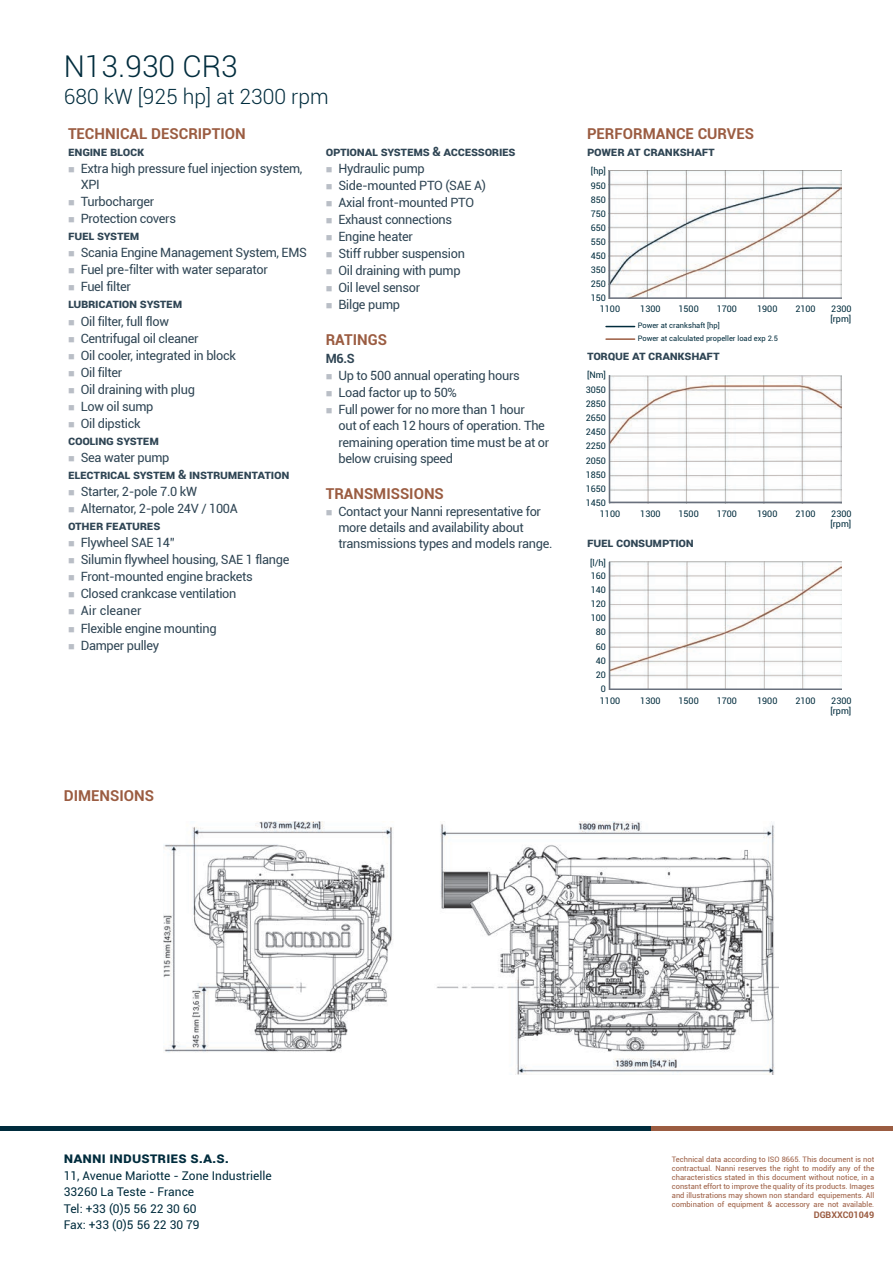
<style>
.page{position:relative;width:893px;height:1263px;background:#fff}
.page>*{position:absolute;margin:0;border:0;box-sizing:border-box;transform-origin:0 0}
.t1{font:300 30px "Roboto";color:#002c3d}
.t2{font:300 21px "Roboto";color:#002c3d}
.t3{font:700 15px "Roboto";color:#9b5c41}
.t4{font:700 15px "Roboto";color:#002c3d}
.t5{font:12.75px/17.1px "Roboto";letter-spacing:-.025em;color:#2f4554}
.t6{font:700 12.75px "Roboto";letter-spacing:-.025em;color:#2f4554}
.t7{font:12px/16.5px "Roboto";color:#002c3d}
.t8{font:9px/14.1px "Roboto";color:#002c3d;text-align:justify}
.t9{font:700 9px "Roboto";color:#9b5c41}
.t10{font:7.5px/9px "Roboto";color:#9b5c41;text-align:justify}
.t11{font:7.5px/12.9px "Roboto";color:#002c3d}
</style>
<div class="page">
<hr style="left:0;top:1126px;width:651px;height:4px;background:#002c3d">
<hr style="left:651px;top:1126px;width:242px;height:4px;background:#9b5c41">
<img style="left:610px;top:171px;width:232px;height:126px">
<img style="left:610px;top:375px;width:232px;height:127px">
<img style="left:610px;top:562px;width:232px;height:126px">
<img style="left:164px;top:822px;width:614px;height:252px">
<hr style="left:609px;top:171px;width:1px;height:128px;background:#69707d">
<hr style="left:609px;top:375px;width:1px;height:128px;background:#69707d">
<hr style="left:609px;top:562px;width:1px;height:128px;background:#69707d">
<hr style="left:609px;top:297px;width:233px;height:2px;background:#69707d">
<hr style="left:609px;top:502px;width:233px;height:1px;background:#69707d">
<hr style="left:609px;top:688px;width:233px;height:2px;background:#69707d">
<svg style="left:606px;top:326px;width:29px;height:1px"></svg>
<hr style="left:606px;top:338px;width:29px;height:2px;background:#9b5c41">
<h1 class="t1" style="left:64px;top:45px;width:176px">N13.930 CR3</h1>
<h2 class="t2" style="left:64px;top:82px;width:266px">680 kW [925 hp] at 2300 rpm</h2>
<p class="t3" style="left:68px;top:123px;width:179px">TECHNICAL DESCRIPTION</p>
<p class="t6" style="left:68px;top:142px;width:78px">ENGINE BLOCK</p>
<p class="t5" style="left:81px;top:160px;width:223px">Extra high pressure fuel injection system,<br>XPI<br>Turbocharger<br>Protection covers</p>
<p class="t6" style="left:68px;top:227px;width:73px">FUEL SYSTEM</p>
<p class="t5" style="left:81px;top:244px;width:228px">Scania Engine Management System, EMS<br>Fuel pre-filter with water separator<br>Fuel filter</p>
<p class="t6" style="left:68px;top:295px;width:114px">LUBRICATION SYSTEM</p>
<p class="t5" style="left:81px;top:312px;width:157px">Oil filter, full flow<br>Centrifugal oil cleaner<br>Oil cooler, integrated in block<br>Oil filter<br>Oil draining with plug<br>Low oil sump<br>Oil dipstick</p>
<p class="t6" style="left:68px;top:431px;width:93px">COOLING SYSTEM</p>
<p class="t5" style="left:81px;top:448px;width:90px">Sea water pump</p>
<p class="t6" style="left:68px;top:465px;width:132px">ELECTRICAL SYSTEM &amp; INSTRUMENTATION</p>
<p class="t5" style="left:81px;top:482px;width:159px">Starter, 2-pole 7.0 kW<br>Alternator, 2-pole 24V / 100A</p>
<p class="t6" style="left:68px;top:517px;width:94px">OTHER FEATURES</p>
<p class="t5" style="left:81px;top:534px;width:210px">Flywheel SAE 14’’<br>Silumin flywheel housing, SAE 1 flange<br>Front-mounted engine brackets<br>Closed crankcase ventilation<br>Air cleaner<br>Flexible engine mounting<br>Damper pulley</p>
<p class="t6" style="left:326px;top:142px;width:22px">OPTION</p>
<p class="t6" style="left:365px;top:142px;width:87px">AL SYSTEMS &amp; ACCESSOR</p>
<p class="t6" style="left:499px;top:142px;width:11px">IES</p>
<p class="t5" style="left:338px;top:159px;width:149px">Hydraulic pump<br>Side-mounted PTO (SAE A)<br>Axial front-mounted PTO<br>Exhaust connections<br>Engine heater<br>Stiff rubber suspension<br>Oil draining with pump<br>Oil level sensor<br>Bilge pump</p>
<p class="t3" style="left:326px;top:329px;width:63px">RATINGS</p>
<p class="t6" style="left:326px;top:349px;width:31px">M6.S</p>
<p class="t5" style="left:338px;top:367px;width:212px;line-height:16.5px">Up to 500 annual operating hours<br>Load factor up to 50%<br>Full power for no more than 1 hour<br>out of each 12 hours of operation. The remaining operation time must be at or below cruising speed</p>
<p class="t3" style="left:326px;top:483px;width:120px">TRANSMISSIONS</p>
<p class="t5" style="left:338px;top:503px;width:215px;line-height:16.2px">Contact your Nanni representative for more details and availability about transmissions types and models range.</p>
<p class="t3" style="left:64px;top:785px;width:92px">DIMENSIONS</p>
<p class="t3" style="left:587px;top:123px;width:169px">PERFORMANCE CURVES</p>
<p class="t6" style="left:587px;top:142px;width:129px">POWER AT CRANKSHAFT</p>
<p class="t8" style="left:591px;top:164px;width:17px">[hp]</p>
<p class="t8" style="left:591px;top:178px;width:17px">950<br>850<br>750<br>650<br>550<br>450<br>350<br>250<br>150</p>
<p class="t8" style="left:600px;top:301px;width:22px">1100</p>
<p class="t8" style="left:640px;top:301px;width:22px">1300</p>
<p class="t8" style="left:678px;top:301px;width:22px">1500</p>
<p class="t8" style="left:717px;top:301px;width:22px">1700</p>
<p class="t8" style="left:757px;top:301px;width:22px">1900</p>
<p class="t8" style="left:795px;top:301px;width:22px">2100</p>
<p class="t8" style="left:831px;top:301px;width:22px">2300</p>
<p class="t11" style="left:638px;top:319px;width:142px">Power at crankshaft [hp]<br>Power at calculated propeller load exp 2.5</p>
<p class="t6" style="left:587px;top:347px;width:134px">TORQUE AT CRANKSHAFT</p>
<p class="t8" style="left:587px;top:368px;width:21px">[Nm]</p>
<p class="t8" style="left:586px;top:383px;width:22px">3050<br>2850<br>2650<br>2450<br>2250<br>2050<br>1850<br>1650<br>1450</p>
<p class="t8" style="left:830px;top:311px;width:22px">[rpm]</p>
<p class="t8" style="left:600px;top:506px;width:22px">1100</p>
<p class="t8" style="left:640px;top:506px;width:22px">1300</p>
<p class="t8" style="left:678px;top:506px;width:22px">1500</p>
<p class="t8" style="left:717px;top:506px;width:22px">1700</p>
<p class="t8" style="left:757px;top:506px;width:22px">1900</p>
<p class="t8" style="left:795px;top:506px;width:22px">2100</p>
<p class="t8" style="left:830px;top:509px;width:23px;line-height:9.8px">2300 [rpm]</p>
<p class="t6" style="left:587px;top:533px;width:108px">FUEL CONSUMPTION</p>
<p class="t8" style="left:590px;top:555px;width:17px">[l/h]</p>
<p class="t8" style="left:591px;top:569px;width:17px;text-align:right">160<br>140<br>120<br>100<br>80<br>60<br>40<br>20<br>0</p>
<p class="t8" style="left:600px;top:693px;width:22px">1100</p>
<p class="t8" style="left:640px;top:693px;width:22px">1300</p>
<p class="t8" style="left:678px;top:693px;width:22px">1500</p>
<p class="t8" style="left:717px;top:693px;width:22px">1700</p>
<p class="t8" style="left:757px;top:693px;width:22px">1900</p>
<p class="t8" style="left:795px;top:693px;width:22px">2100</p>
<p class="t8" style="left:830px;top:696px;width:23px;line-height:9.8px">2300 [rpm]</p>
<p class="t4" style="left:64px;top:1147px;width:167px">NANN I IN DUSTRIES S.A.S.</p>
<p class="t7" style="left:64px;top:1167px;width:210px">11, Avenue Mariotte - Zone Industrielle<br>33260 La Teste - France<br>Tel: +33 (0)5 56 22 30 60<br>Fax: +33 (0)5 56 22 30 79</p>
<p class="t10" style="left:672px;top:1155px;width:204px">Technical data according to ISO 8665. This document is not contractual. Nanni reserves the right to modify any of the characteristics stated in this document without notice, in a constant effort to improve the quality of its products. Images and illustrations may shown non standard equipements. All combination of equipment &amp; accessory are not available.</p>
<p class="t9" style="left:814px;top:1209px;width:62px">DGBXXC01049</p>
</div>
